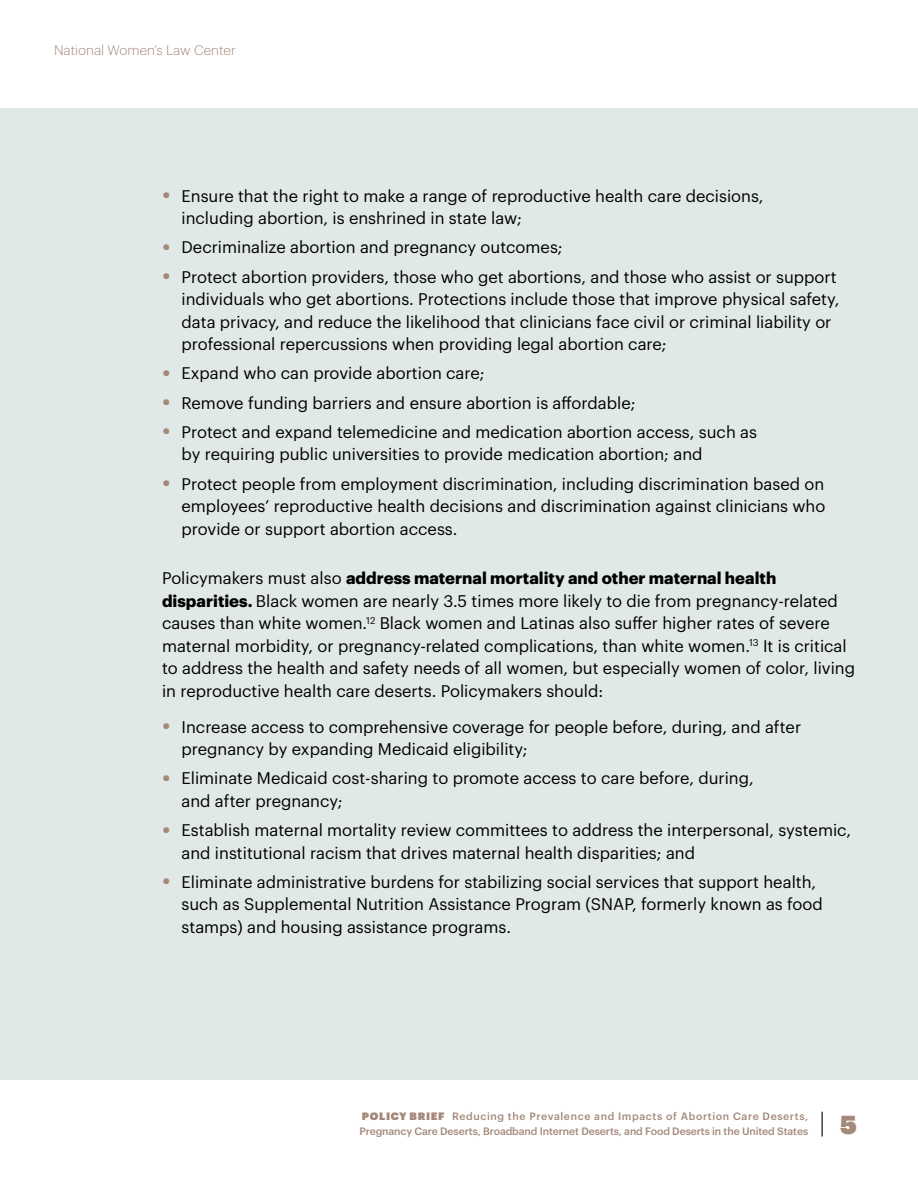
<style>
.page{position:relative;width:918px;height:1188px;background:#fff}
.page>*{position:absolute;margin:0;border:0;box-sizing:border-box;transform-origin:0 0}
.t1{font:25.5px "Graphik Super";color:#a48879}
.t2{font:16.5px/22.5px "Graphik";color:#000}
.t3{font:300 13.5px "Graphik";color:#a48879}
.t4{font:500 10.5px/15px "Graphik";letter-spacing:-.005em;color:#a48879}
.s1{font-size:25.5px;color:#a48879}
.s2{font-weight:700}
.s3{font-family:"Graphik Super";font-weight:400}
</style>
<div class="page">
<svg style="left:822px;top:1112px;width:1px;height:24px"></svg>
<div style="left:0;top:108px;width:918px;height:972px;background:#e1e8e8"></div>
<p class="t3" style="left:54px;top:41px;width:183px">National Women’s Law Center</p>
<p class="t2" style="left:182px;top:183px;width:584px;text-indent:-20px"><span class="s1">•</span> Ensure that the right to make a range of reproductive health care decisions, including abortion, is enshrined in state law;</p>
<p class="t2" style="left:162px;top:235px;width:402px"><span class="s1">•</span> Decriminalize abortion and pregnancy outcomes;</p>
<p class="t2" style="left:182px;top:264px;width:659px;text-indent:-20px"><span class="s1">•</span> Protect abortion providers, those who get abortions, and those who assist or support individuals who get abortions. Protections include those that improve physical safety, data privacy, and reduce the likelihood that clinicians face civil or criminal liability or professional repercussions when providing legal abortion care;</p>
<p class="t2" style="left:162px;top:361px;width:324px"><span class="s1">•</span> Expand who can provide abortion care;</p>
<p class="t2" style="left:162px;top:390px;width:475px"><span class="s1">•</span> Remove funding barriers and ensure abortion is affordable;</p>
<p class="t2" style="left:182px;top:419px;width:577px;text-indent:-20px"><span class="s1">•</span> Protect and expand telemedicine and medication abortion access, such as by requiring public universities to provide medication abortion; and</p>
<p class="t2" style="left:182px;top:471px;width:645px;text-align:justify;text-indent:-20px"><span class="s1">•</span> Protect people from employment discrimination, including discrimination based on employees’ reproductive health decisions and discrimination against clinicians who provide or support abortion access.</p>
<p class="t2" style="left:162px;top:566px;width:695px">Policymakers must also <span class="s2">address maternal mortality and other maternal health disparities.</span> Black women are nearly 3.5 times more likely to die from pregnancy-related causes than white women.<sup>12</sup> Black women and Latinas also suffer higher rates of severe maternal morbidity, or pregnancy-related complications, than white women.<sup>13</sup> It is critical to address the health and safety needs of all women, but especially women of color, living in reproductive health care deserts. Policymakers should:</p>
<p class="t2" style="left:182px;top:714px;width:621px;text-indent:-20px"><span class="s1">•</span> Increase access to comprehensive coverage for people before, during, and after pregnancy by expanding Medicaid eligibility;</p>
<p class="t2" style="left:182px;top:766px;width:574px;text-indent:-20px"><span class="s1">•</span> Eliminate Medicaid cost-sharing to promote access to care before, during, and after pregnancy;</p>
<p class="t2" style="left:182px;top:818px;width:671px;text-indent:-20px"><span class="s1">•</span> Establish maternal mortality review committees to address the interpersonal, systemic, and institutional racism that drives maternal health disparities; and</p>
<p class="t2" style="left:182px;top:869px;width:643px;text-indent:-20px"><span class="s1">•</span> Eliminate administrative burdens for stabilizing social services that support health, such as Supplemental Nutrition Assistance Program (SNAP, formerly known as food stamps) and housing assistance programs.</p>
<p class="t4" style="left:359px;top:1108px;width:450px"><span class="s3">POLICY BRIEF</span> Reducing the Prevalence and Impacts of Abortion Care Deserts,<br>Pregnancy Care Deserts, Broadband Internet Deserts, and Food Deserts in the United States</p>
<h1 class="t1" style="left:840px;top:1104px;width:18px">5</h1>
</div>
